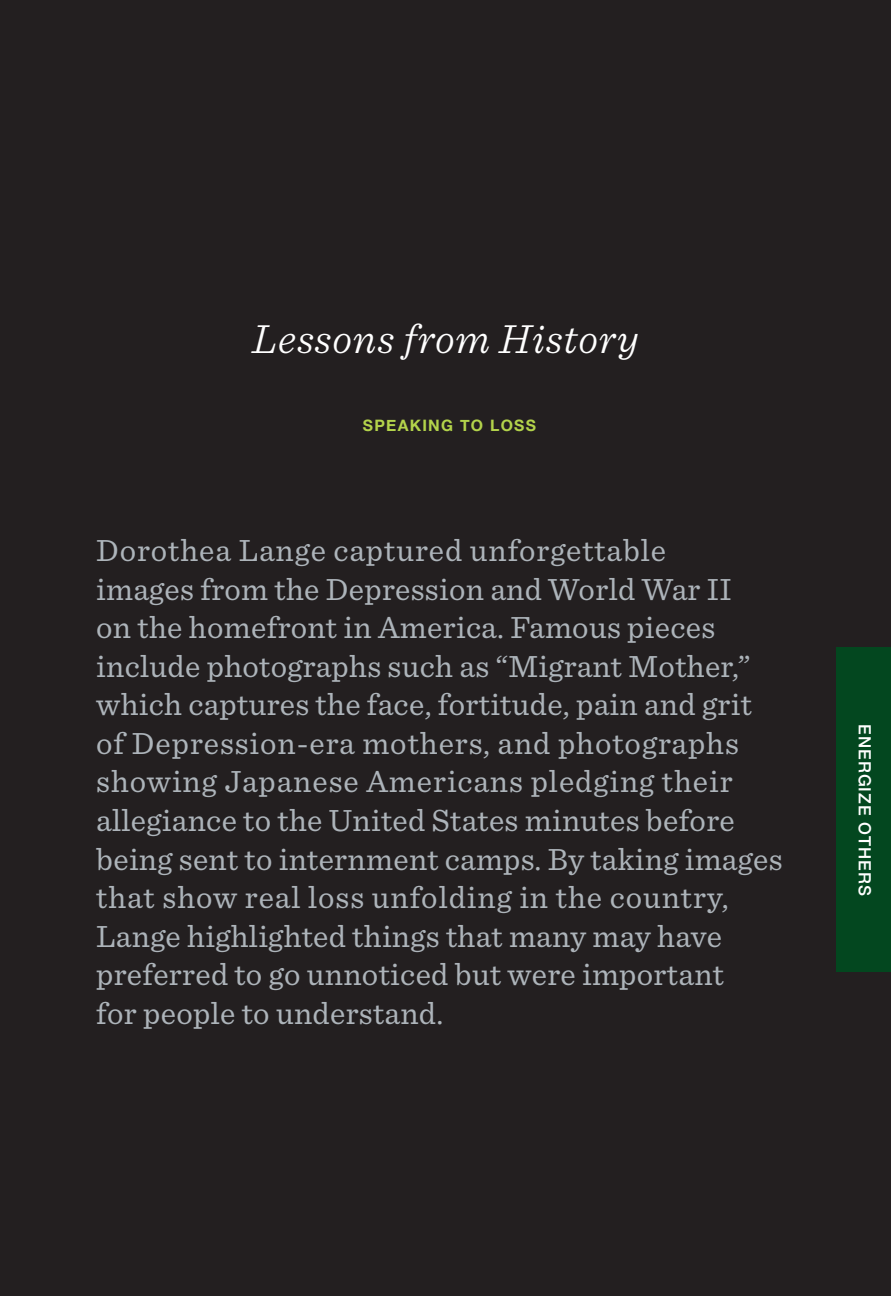
<style>
.page{position:relative;width:891px;height:1296px;background:#231f20}
.page>*{position:absolute;margin:0;border:0;box-sizing:border-box;transform-origin:0 0}
.t1{font:italic 300 42.75px "Sentinel";letter-spacing:.02em;color:#fff}
.t2{font:32.18px/38.5px "Sentinel";letter-spacing:.01em;color:#adb4ba}
.t3{font:32.18px "Sentinel";letter-spacing:.03em;color:#adb4ba}
.t4{font:500 16.88px "Helvetica Neue";letter-spacing:.06em;color:#fff}
.t5{font:700 15.75px "Helvetica Neue";letter-spacing:.08em;color:#b3d34b}
</style>
<div class="page">
<div style="left:837px;top:648px;width:54px;height:324px;background:#03471f"></div>
<p class="t1" style="left:252px;top:307px;width:388px">Lessons from History</p>
<p class="t5" style="left:363px;top:416px;width:174px">SPEAKING TO LOSS</p>
<p class="t3" style="left:96px;top:526px;width:572px">Dorothea Lange captured unforgettable</p>
<p class="t2" style="left:96px;top:568px;width:637px">images from the Depression and World War II</p>
<p class="t2" style="left:96px;top:606px;width:621px">on the homefront in America. Famous pieces</p>
<p class="t2" style="left:96px;top:645px;width:657px">include photographs such as “Migrant Mother,” which captures the face, fortitude, pain and grit</p>
<p class="t3" style="left:96px;top:719px;width:644px">of Depression-era mothers, and photographs</p>
<p class="t3" style="left:96px;top:758px;width:638px">showing Japanese Americans pledging their</p>
<p class="t2" style="left:96px;top:799px;width:640px">allegiance to the United States minutes before</p>
<p class="t2" style="left:96px;top:838px;width:688px">being sent to internment camps. By taking images that show real loss unfolding in the country,</p>
<p class="t2" style="left:96px;top:915px;width:627px">Lange highlighted things that many may have</p>
<p class="t2" style="left:96px;top:953px;width:629px">preferred to go unnoticed but were important</p>
<p class="t2" style="left:96px;top:992px;width:349px">for people to understand.</p>
<p class="t4" style="left:878px;top:724px;width:173px;rotate:90deg">ENERGIZE OTHERS</p>
</div>
